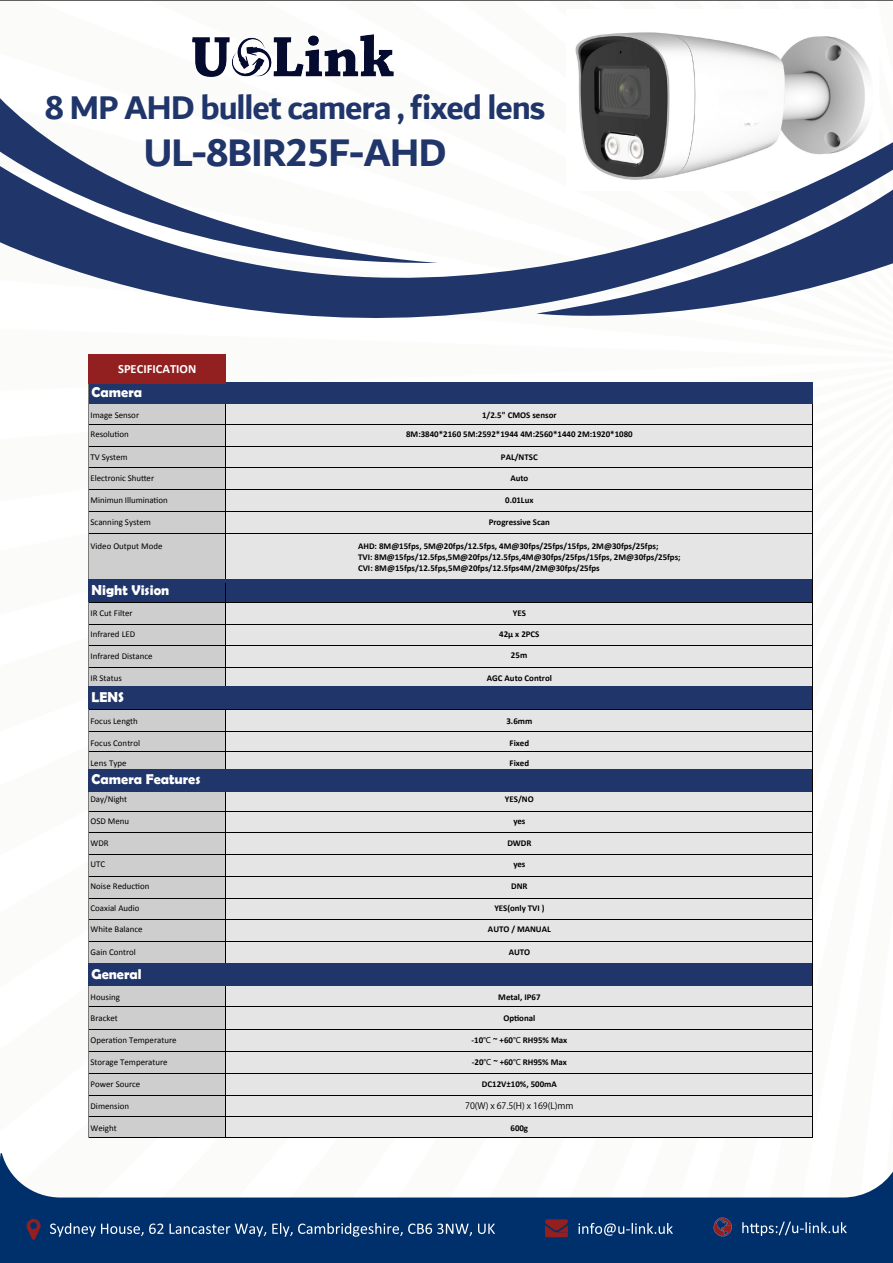
<style>
.page{position:relative;width:893px;height:1263px;background:#fff}
.page>*{position:absolute;margin:0;border:0;box-sizing:border-box;transform-origin:0 0}
.t1{font:700 41.4px "Dubai";letter-spacing:-.03em;color:#203569}
.t2{font:700 35.4px "Dubai";letter-spacing:-.035em;color:#203569}
.t3{font:700 14.25px "Berlin Sans FB Demi";color:#fff}
.t4{font:700 12.45px "Calibri";color:#fff}
.t5{font:700 8.85px/10.6px "Calibri";color:#000}
.t6{font:8.85px "Calibri";color:#000}
.t7{font:8.85px "Koz Go Pr 6 N";letter-spacing:-.005em;color:#000}
.s1{font-family:"Myriad Pro";font-weight:400}
</style>
<div class="page">
<hr style="left:88px;top:383px;width:1px;height:755px;background:#000">
<div style="left:89px;top:383px;width:136px;height:755px;background:#cecece"></div>
<div style="left:226px;top:383px;width:587px;height:755px;background:#e5e5e5"></div>
<hr style="left:226px;top:383px;width:1px;height:298px;background:#000">
<hr style="left:812px;top:383px;width:1px;height:754px;background:#000">
<svg style="left:0;top:98px;width:49px;height:41px"></svg>
<hr style="left:89px;top:446px;width:724px;height:1px;background:#000">
<hr style="left:89px;top:467px;width:724px;height:1px;background:#000">
<hr style="left:89px;top:489px;width:724px;height:1px;background:#000">
<hr style="left:89px;top:511px;width:724px;height:1px;background:#000">
<hr style="left:89px;top:533px;width:724px;height:1px;background:#000">
<hr style="left:89px;top:602px;width:724px;height:1px;background:#000">
<hr style="left:89px;top:624px;width:724px;height:1px;background:#000">
<div style="left:88px;top:579px;width:723px;height:23px;background:#203569"></div>
<hr style="left:226px;top:584px;width:1px;height:554px;background:#000">
<hr style="left:89px;top:709px;width:724px;height:1px;background:#000">
<hr style="left:89px;top:731px;width:724px;height:1px;background:#000">
<hr style="left:89px;top:667px;width:724px;height:1px;background:#000">
<hr style="left:89px;top:689px;width:724px;height:1px;background:#000">
<hr style="left:89px;top:790px;width:724px;height:1px;background:#000">
<hr style="left:89px;top:778px;width:724px;height:1px;background:#000">
<hr style="left:89px;top:832px;width:724px;height:1px;background:#000">
<hr style="left:89px;top:854px;width:724px;height:1px;background:#000">
<hr style="left:89px;top:876px;width:724px;height:1px;background:#000">
<hr style="left:89px;top:751px;width:724px;height:1px;background:#000">
<hr style="left:89px;top:898px;width:724px;height:1px;background:#000">
<div style="left:88px;top:769px;width:723px;height:22px;background:#203569"></div>
<hr style="left:89px;top:919px;width:724px;height:1px;background:#000">
<hr style="left:89px;top:941px;width:724px;height:1px;background:#000">
<hr style="left:89px;top:963px;width:724px;height:1px;background:#000">
<hr style="left:89px;top:985px;width:724px;height:1px;background:#000">
<hr style="left:89px;top:1051px;width:724px;height:1px;background:#000">
<hr style="left:89px;top:1073px;width:724px;height:1px;background:#000">
<hr style="left:89px;top:1094px;width:724px;height:1px;background:#000">
<div style="left:88px;top:964px;width:723px;height:22px;background:#203569"></div>
<hr style="left:89px;top:1116px;width:724px;height:1px;background:#000">
<hr style="left:89px;top:1029px;width:724px;height:1px;background:#000">
<img style="left:192px;top:34px;width:202px;height:43px">
<hr style="left:89px;top:1006px;width:724px;height:1px;background:#000">
<div style="left:88px;top:686px;width:723px;height:23px;background:#203569"></div>
<hr style="left:89px;top:811px;width:724px;height:1px;background:#000">
<hr style="left:89px;top:645px;width:724px;height:1px;background:#000">
<img style="left:575px;top:32px;width:295px;height:107px">
<svg style="left:0;top:139px;width:893px;height:303px"></svg>
<svg style="left:536px;top:185px;width:357px;height:147px"></svg>
<hr style="left:89px;top:1137px;width:724px;height:1px;background:#000">
<svg style="left:0;top:1153px;width:893px;height:110px"></svg>
<svg style="left:27px;top:1219px;width:15px;height:33px"></svg>
<img style="left:714px;top:1217px;width:19px;height:4px">
<svg style="left:713px;top:1221px;width:148px;height:28px;background:#183f74"></svg>
<svg style="left:578px;top:1223px;width:95px;height:13px"></svg>
<svg style="left:48px;top:1219px;width:520px;height:31px;background:#163f75"></svg>
<h2 class="t2" style="left:45px;top:86px;width:502px">8 MP AHD bullet camera , fixed lens</h2>
<h1 class="t1" style="left:144px;top:127px;width:304px">UL-8BIR25F-AHD</h1>
<h3 class="t4" style="left:118px;top:360px;width:80px">SPECIFICATION</h3>
<p class="t6" style="left:91px;top:409px;width:50px">Image Sensor</p>
<p class="t5" style="left:482px;top:409px;width:76px">1/2.5" CMOS sensor</p>
<p class="t6" style="left:91px;top:450px;width:39px">TV System</p>
<p class="t5" style="left:501px;top:451px;width:38px">PAL/NTSC</p>
<p class="t5" style="left:510px;top:473px;width:20px">Auto</p>
<p class="t5" style="left:505px;top:494px;width:30px">0.01Lux</p>
<p class="t6" style="left:91px;top:516px;width:62px">Scanning System</p>
<p class="t5" style="left:489px;top:516px;width:63px">Progressive Scan</p>
<h3 class="t3" style="left:92px;top:384px;width:52px">Camera</h3>
<p class="t6" style="left:91px;top:428px;width:40px">Resolution</p>
<p class="t5" style="left:406px;top:429px;width:228px">8M:3840*2160 5M:2592*1944 4M:2560*1440 2M:1920*1080</p>
<p class="t6" style="left:91px;top:471px;width:65px">Electronic Shutter</p>
<p class="t6" style="left:91px;top:494px;width:79px">Minimun Illumination</p>
<p class="t6" style="left:91px;top:540px;width:74px">Video Output Mode</p>
<p class="t5" style="left:358px;top:541px;width:324px">AHD: 8M@15fps, 5M@20fps/12.5fps, 4M@30fps/25fps/15fps, 2M@30fps/25fps;<br>TVI: 8M@15fps/12.5fps,5M@20fps/12.5fps,4M@30fps/25fps/15fps, 2M@30fps/25fps;<br>CVI: 8M@15fps/12.5fps,5M@20fps/12.5fps4M/2M@30fps/25fps</p>
<h3 class="t3" style="left:92px;top:582px;width:79px">Night Vision</h3>
<p class="t6" style="left:91px;top:606px;width:44px">IR Cut Filter</p>
<p class="t5" style="left:513px;top:607px;width:15px">YES</p>
<p class="t6" style="left:91px;top:628px;width:46px">Infrared LED</p>
<p class="t5" style="left:499px;top:629px;width:42px">42μ x 2PCS</p>
<p class="t6" style="left:91px;top:650px;width:64px">Infrared Distance</p>
<p class="t5" style="left:511px;top:649px;width:18px">25m</p>
<p class="t6" style="left:91px;top:672px;width:33px">IR Status</p>
<p class="t5" style="left:487px;top:673px;width:67px">AGC Auto Control</p>
<p class="t6" style="left:91px;top:715px;width:49px">Focus Length</p>
<p class="t5" style="left:506px;top:715px;width:27px">3.6mm</p>
<p class="t6" style="left:91px;top:757px;width:38px">Lens Type</p>
<p class="t5" style="left:510px;top:757px;width:21px">Fixed</p>
<h3 class="t3" style="left:92px;top:689px;width:34px">LENS</h3>
<p class="t6" style="left:91px;top:737px;width:51px">Focus Control</p>
<p class="t5" style="left:510px;top:737px;width:21px">Fixed</p>
<h3 class="t3" style="left:92px;top:771px;width:110px">Camera Features</h3>
<p class="t6" style="left:91px;top:793px;width:38px">Day/Night</p>
<p class="t5" style="left:505px;top:793px;width:30px">YES/NO</p>
<p class="t6" style="left:91px;top:815px;width:40px">OSD Menu</p>
<p class="t5" style="left:513px;top:815px;width:14px">yes</p>
<p class="t6" style="left:91px;top:836px;width:20px">WDR</p>
<p class="t5" style="left:507px;top:837px;width:26px">DWDR</p>
<p class="t6" style="left:91px;top:858px;width:16px">UTC</p>
<p class="t5" style="left:513px;top:859px;width:14px">yes</p>
<p class="t6" style="left:91px;top:880px;width:60px">Noise Reduction</p>
<p class="t5" style="left:511px;top:880px;width:18px">DNR</p>
<p class="t6" style="left:91px;top:902px;width:51px">Coaxial Audio</p>
<p class="t5" style="left:494px;top:902px;width:52px">YES(only TVI )</p>
<p class="t6" style="left:91px;top:923px;width:54px">White Balance</p>
<p class="t5" style="left:488px;top:923px;width:64px">AUTO / MANUAL</p>
<h3 class="t3" style="left:92px;top:965px;width:52px">General</h3>
<p class="t6" style="left:91px;top:991px;width:31px">Housing</p>
<p class="t5" style="left:498px;top:991px;width:44px">Metal, IP67</p>
<p class="t6" style="left:91px;top:1012px;width:29px">Bracket</p>
<p class="t5" style="left:503px;top:1013px;width:33px">Optional</p>
<p class="t6" style="left:91px;top:1034px;width:88px">Operation Temperature</p>
<p class="t5" style="left:471px;top:1035px;width:97px">-10<span class="s1">°C</span> ~ +60<span class="s1">°C</span> RH95% Max</p>
<p class="t6" style="left:91px;top:1056px;width:79px">Storage Temperature</p>
<p class="t5" style="left:472px;top:1057px;width:96px">-20<span class="s1">°C</span> ~ +60<span class="s1">°C</span> RH95% Max</p>
<p class="t6" style="left:91px;top:1078px;width:51px">Power Source</p>
<p class="t5" style="left:482px;top:1078px;width:76px">DC12V±10%, 500mA</p>
<p class="t6" style="left:91px;top:1099px;width:40px">Dimension</p>
<p class="t7" style="left:465px;top:1100px;width:110px">70(W) x 67.5(H) x 169(L)mm</p>
<p class="t6" style="left:91px;top:1122px;width:28px">Weight</p>
<p class="t5" style="left:511px;top:1123px;width:19px">600g</p>
<p class="t6" style="left:91px;top:945px;width:47px">Gain Control</p>
<p class="t5" style="left:509px;top:946px;width:23px">AUTO</p>
</div>
